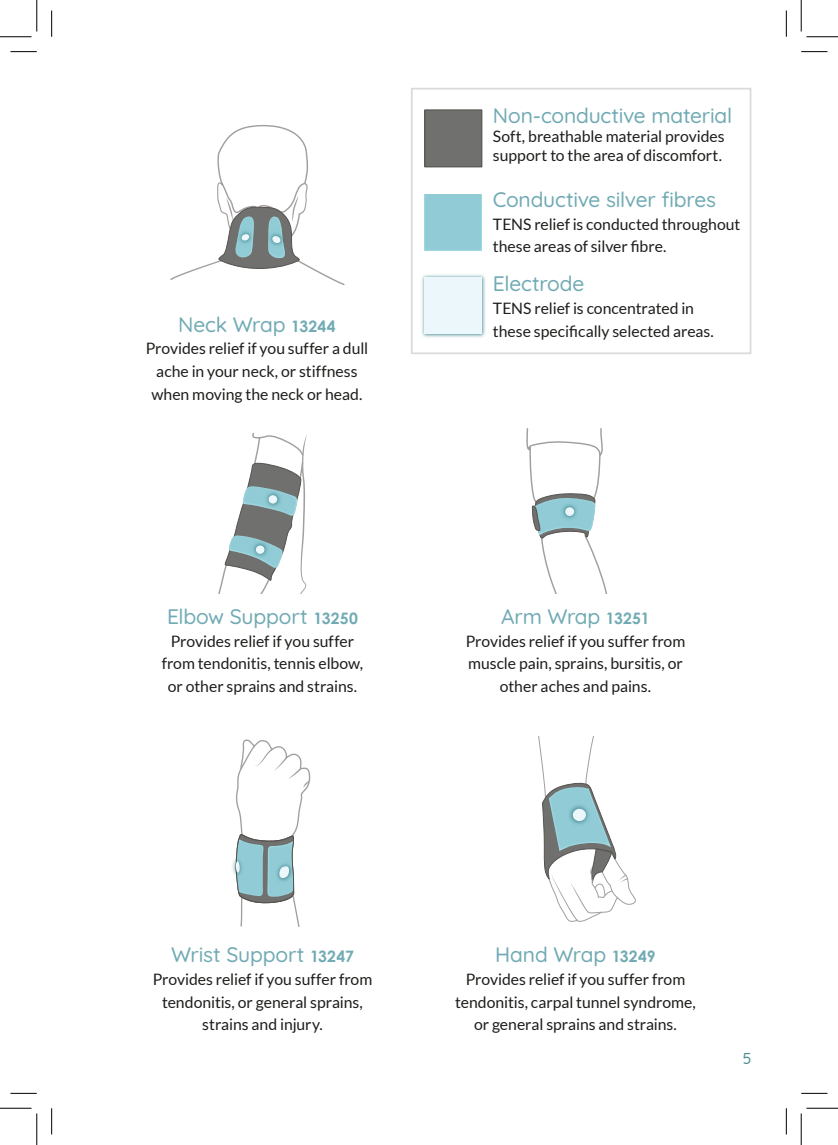
<style>
.page{position:relative;width:838px;height:1145px;background:#fff}
.page>*{position:absolute;margin:0;border:0;box-sizing:border-box;transform-origin:0 0}
.t1{font:500 21px "Quicksand";letter-spacing:-.01em;color:#71aab4}
.t2{font:15.75px/22.8px "Lato";letter-spacing:-.005em;color:#1d1d1b;text-align:center}
.t3{font:500 15.75px "Quicksand";color:#4d8f95}
.s1{font-family:"Century Gothic";font-weight:700;font-size:15.75px}
</style>
<div class="page">
<img style="left:232px;top:861px;width:2px;height:12px">
<svg style="left:234px;top:739px;width:77px;height:188px"></svg>
<svg style="left:218px;top:434px;width:89px;height:160px"></svg>
<svg style="left:170px;top:125px;width:174px;height:160px"></svg>
<svg style="left:526px;top:429px;width:81px;height:165px"></svg>
<svg style="left:538px;top:737px;width:98px;height:185px"></svg>
<div style="left:411px;top:88px;width:340px;height:266px;border:2px solid #dadada"></div>
<div style="left:425px;top:110px;width:57px;height:57px;background:#70706f"></div>
<div style="left:424px;top:109px;width:58px;height:58px;border:1px solid #575250"></div>
<div style="left:425px;top:194px;width:57px;height:57px;background:#91ccd6"></div>
<img style="left:421px;top:274px;width:65px;height:64px">
<div style="left:425px;top:277px;width:57px;height:57px;background:#ecf7fc"></div>
<svg style="left:10px;top:51px;width:27px;height:1px"></svg>
<svg style="left:801px;top:51px;width:26px;height:1px"></svg>
<svg style="left:10px;top:1093px;width:27px;height:1px"></svg>
<svg style="left:801px;top:1093px;width:26px;height:1px"></svg>
<svg style="left:51px;top:10px;width:1px;height:27px"></svg>
<svg style="left:51px;top:1108px;width:1px;height:26px"></svg>
<svg style="left:786px;top:10px;width:1px;height:27px"></svg>
<svg style="left:786px;top:1108px;width:1px;height:26px"></svg>
<hr style="left:0;top:36px;width:32px;height:1px;background:#000">
<hr style="left:806px;top:36px;width:31px;height:1px;background:#000">
<hr style="left:0;top:1108px;width:32px;height:1px;background:#000">
<hr style="left:806px;top:1108px;width:31px;height:1px;background:#000">
<hr style="left:36px;top:0;width:1px;height:31px;background:#000">
<hr style="left:36px;top:1113px;width:1px;height:32px;background:#000">
<hr style="left:800px;top:0;width:1px;height:31px;background:#000">
<hr style="left:800px;top:1113px;width:1px;height:32px;background:#000">
<h1 class="t1" style="left:178px;top:308px;width:159px">Neck Wrap <span class="s1">13244</span></h1>
<p class="t2" style="left:146px;top:337px;width:224px">Provides relief if you suffer a dull ache in your neck, or stiffness when moving the neck or head.</p>
<h1 class="t1" style="left:167px;top:600px;width:192px">Elbow Support <span class="s1">13250</span></h1>
<p class="t2" style="left:162px;top:629px;width:203px">Provides relief if you suffer from tendonitis, tennis elbow, or other sprains and strains.</p>
<h1 class="t1" style="left:493px;top:99px;width:241px">Non-conductive material</h1>
<p class="t2" style="left:493px;top:126px;width:233px;line-height:19.2px;text-align:left">Soft, breathable material provides support to the area of discomfort.</p>
<h1 class="t1" style="left:493px;top:183px;width:224px">Conductive silver fibres</h1>
<p class="t2" style="left:493px;top:213px;width:249px;text-align:left">TENS relief is conducted throughout these areas of silver fibre.</p>
<h1 class="t1" style="left:493px;top:268px;width:93px">Electrode</h1>
<p class="t2" style="left:493px;top:297px;width:222px;text-align:left">TENS relief is concentrated in these specifically selected areas.</p>
<h1 class="t1" style="left:501px;top:600px;width:150px">Arm Wrap <span class="s1">13251</span></h1>
<p class="t2" style="left:465px;top:629px;width:221px">Provides relief if you suffer from muscle pain, sprains, bursitis, or other aches and pains.</p>
<h1 class="t1" style="left:171px;top:938px;width:184px">Wrist Support <span class="s1">13247</span></h1>
<p class="t2" style="left:153px;top:968px;width:221px">Provides relief if you suffer from tendonitis, or general sprains, strains and injury.</p>
<h1 class="t1" style="left:495px;top:938px;width:162px">Hand Wrap <span class="s1">13249</span></h1>
<p class="t2" style="left:455px;top:968px;width:242px">Provides relief if you suffer from tendonitis, carpal tunnel syndrome, or general sprains and strains.</p>
<p class="t3" style="left:742px;top:1047px;width:10px">5</p>
</div>
